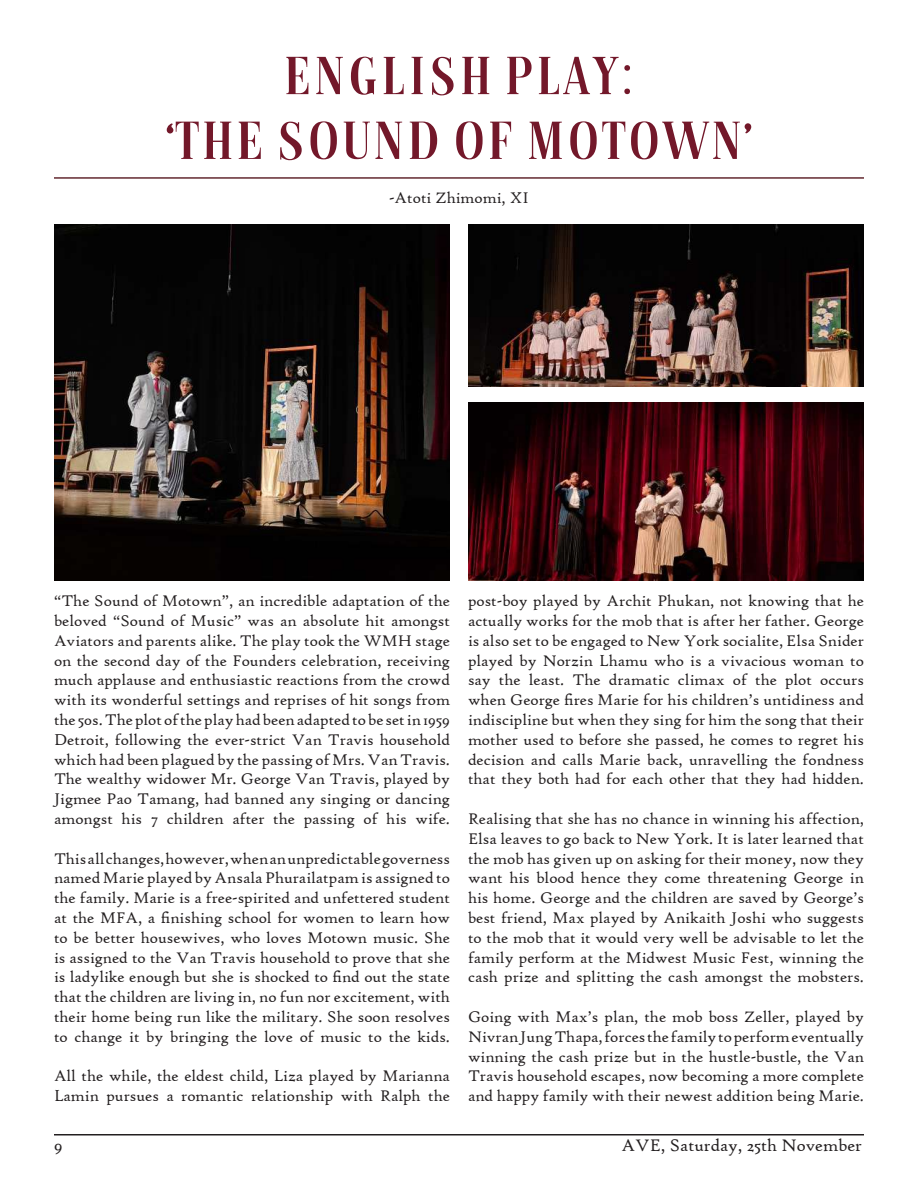
<style>
.page{position:relative;width:918px;height:1188px;background:#fff}
.page>*{position:absolute;margin:0;border:0;box-sizing:border-box;transform-origin:0 0}
.t1{font:700 54px/64.8px "Magazine";color:#73182a;text-align:center}
.t2{font:18px "High Tower Text";color:#231f20}
.t3{font:16.5px/19.8px "High Tower Text";color:#231f20;text-align:justify}
.s1{font-family:"Clements Morgle Serif";font-weight:400}
</style>
<div class="page">
<hr style="left:54px;top:1134px;width:810px;height:2px;background:#231f20">
<img style="left:54px;top:224px;width:396px;height:356px">
<img style="left:468px;top:224px;width:396px;height:162px">
<hr style="left:54px;top:177px;width:810px;height:2px;background:#632830">
<img style="left:468px;top:402px;width:396px;height:178px">
<h1 class="t1" style="left:165px;top:49px;width:589px">ENGLISH PLAY:<br><span class="s1">‘</span>THE SOUND OF MOTOWN<span class="s1">’</span></h1>
<p class="t3" style="left:389px;top:188px;width:141px">-Atoti Zhimomi, XI</p>
<p class="t3" style="left:54px;top:591px;width:398px">“The Sound of Motown”, an incredible adaptation of the beloved “Sound of Music” was an absolute hit amongst Aviators and parents alike. The play took the WMH stage on the second day of the Founders celebration, receiving much applause and enthusiastic reactions from the crowd with its wonderful settings and reprises of hit songs from the 50s. The plot of the play had been adapted to be set in 1959<br>Detroit, following the ever-strict Van Travis household which had been plagued by the passing of Mrs. Van Travis.<br>The wealthy widower Mr. George Van Travis, played by Jigmee Pao Tamang, had banned any singing or dancing amongst his 7 children after the passing of his wife.</p>
<p class="t3" style="left:54px;top:848px;width:398px">This all changes, however, when an unpredictable governess named Marie played by Ansala Phurailatpam is assigned to the family. Marie is a free-spirited and unfettered student at the MFA, a finishing school for women to learn how to be better housewives, who loves Motown music. She is assigned to the Van Travis household to prove that she is ladylike enough but she is shocked to find out the state that the children are living in, no fun nor excitement, with their home being run like the military. She soon resolves to change it by bringing the love of music to the kids.</p>
<p class="t3" style="left:54px;top:1066px;width:397px">All the while, the eldest child, Liza played by Marianna<br>Lamin pursues a romantic relationship with Ralph the</p>
<p class="t3" style="left:468px;top:591px;width:398px">post-boy played by Archit Phukan, not knowing that he actually works for the mob that is after her father. George is also set to be engaged to New York socialite, Elsa Snider played by Norzin Lhamu who is a vivacious woman to say the least. The dramatic climax of the plot occurs when George fires Marie for his children’s untidiness and indiscipline but when they sing for him the song that their mother used to before she passed, he comes to regret his decision and calls Marie back, unravelling the fondness that they both had for each other that they had hidden.</p>
<p class="t3" style="left:468px;top:809px;width:398px">Realising that she has no chance in winning his affection, Elsa leaves to go back to New York. It is later learned that the mob has given up on asking for their money, now they want his blood hence they come threatening George in his home. George and the children are saved by George’s best friend, Max played by Anikaith Joshi who suggests to the mob that it would very well be advisable to let the family perform at the Midwest Music Fest, winning the cash prize and splitting the cash amongst the mobsters.</p>
<p class="t3" style="left:468px;top:1007px;width:398px">Going with Max’s plan, the mob boss Zeller, played by Nivran Jung Thapa, forces the family to perform eventually winning the cash prize but in the hustle-bustle, the Van Travis household escapes, now becoming a more complete and happy family with their newest addition being Marie.</p>
<p class="t2" style="left:54px;top:1134px;width:10px">9</p>
<p class="t2" style="left:621px;top:1134px;width:242px">AVE, Saturday, 25th November</p>
</div>
